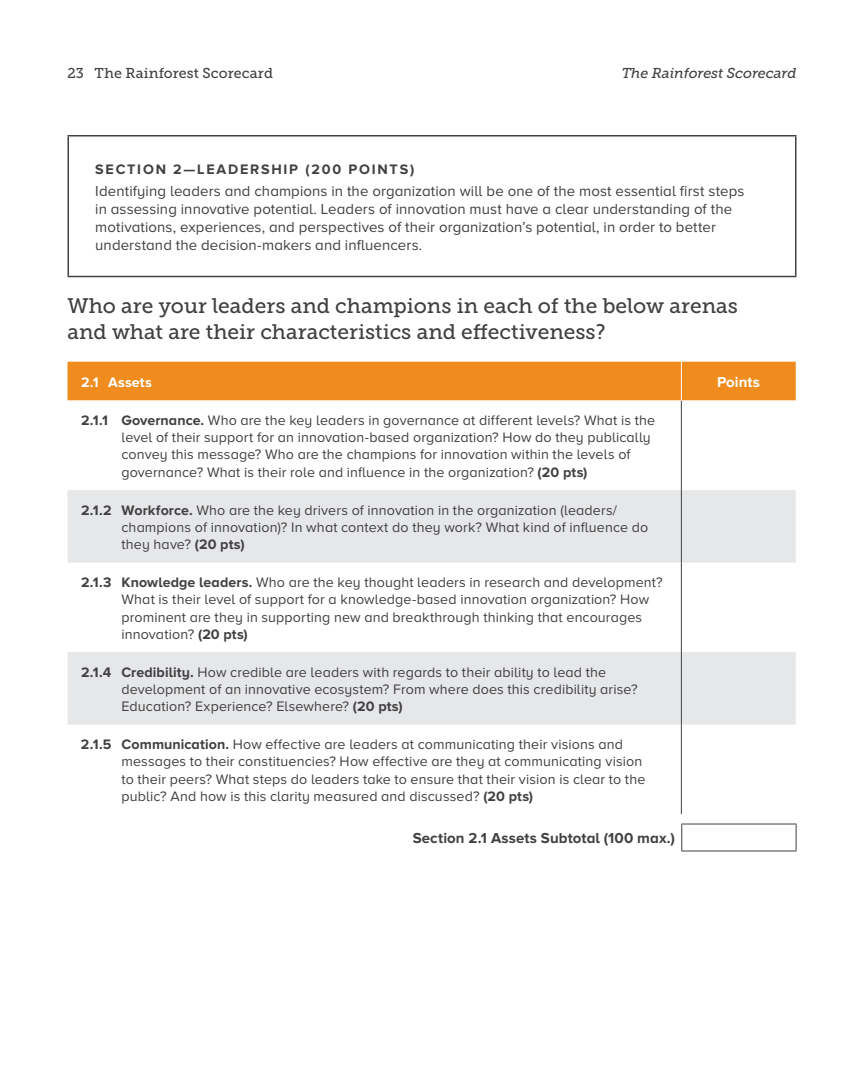
<style>
.page{position:relative;width:864px;height:1080px;background:#fff}
.page>*{position:absolute;margin:0;border:0;box-sizing:border-box;transform-origin:0 0}
.t1{font:21px/25.2px "Museo Slab 500";color:#414042}
.t2{font:15px/18px "Proxima Nova A";letter-spacing:.005em;color:#414042}
.t3{font:700 15px "Proxima Nova A";letter-spacing:.01em;color:#414042}
.t4{font:700 15px "Proxima Nova A";letter-spacing:.005em;color:#fff}
.t5{font:14.25px/17.1px "Proxima Nova A";letter-spacing:.01em;color:#414042}
.t6{font:700 14.25px "Proxima Nova A";letter-spacing:.125em;color:#414042}
.t7{font:14.25px "Museo Slab 500";letter-spacing:.01em;color:#414042}
.t8{font:italic 14.25px "Museo Slab 500";color:#414042}
.t9{font:700 14.25px "Proxima Nova A";letter-spacing:.01em;color:#fff}
.s1{font-weight:700}
</style>
<div class="page">
<hr style="left:68px;top:135px;width:728px;height:1px;background:#414042">
<hr style="left:68px;top:136px;width:1px;height:140px;background:#414042">
<hr style="left:795px;top:136px;width:1px;height:140px;background:#414042">
<hr style="left:68px;top:276px;width:728px;height:1px;background:#414042">
<div style="left:68px;top:362px;width:728px;height:39px;background:#f08b1d"></div>
<svg style="left:68px;top:490px;width:728px;height:235px;fill:#e6e7e8"></svg>
<hr style="left:681px;top:401px;width:1px;height:89px;background:#414042">
<hr style="left:681px;top:490px;width:1px;height:73px;background:#414042">
<hr style="left:681px;top:563px;width:1px;height:89px;background:#414042">
<hr style="left:681px;top:652px;width:1px;height:73px;background:#414042">
<hr style="left:681px;top:725px;width:1px;height:89px;background:#414042">
<hr style="left:681px;top:362px;width:1px;height:39px;background:#fff">
<hr style="left:681px;top:824px;width:115px;height:1px;background:#414042">
<svg style="left:681px;top:824px;width:1px;height:27px"></svg>
<svg style="left:796px;top:824px;width:1px;height:27px"></svg>
<hr style="left:681px;top:851px;width:115px;height:1px;background:#414042">
<p class="t7" style="left:68px;top:65px;width:207px">23 The Rainforest Scorecard</p>
<p class="t8" style="left:622px;top:65px;width:176px">The Rainforest Scorecard</p>
<p class="t6" style="left:95px;top:161px;width:321px">SECTION 2—LEADERSHIP (200 POINTS)</p>
<p class="t2" style="left:95px;top:181px;width:651px">Identifying leaders and champions in the organization will be one of the most essential first steps in assessing innovative potential. Leaders of innovation must have a clear understanding of the motivations, experiences, and perspectives of their organization’s potential, in order to better understand the decision-makers and influencers.</p>
<h1 class="t1" style="left:68px;top:294px;width:672px">Who are your leaders and champions in each of the below arenas and what are their characteristics and effectiveness?</h1>
<p class="t9" style="left:81px;top:374px;width:72px">2.1 Assets</p>
<p class="t4" style="left:717px;top:373px;width:45px">Points</p>
<p class="t5" style="left:121px;top:412px;width:535px;text-indent:-40px"><span class="s1">2.1.1 Governance.</span> Who are the key leaders in governance at different levels? What is the level of their support for an innovation-based organization? How do they publically convey this message? Who are the champions for innovation within the levels of governance? What is their role and influence in the organization? <span class="s1">(20 pts)</span></p>
<p class="t5" style="left:121px;top:501px;width:528px;text-indent:-40px"><span class="s1">2.1.2 Workforce.</span> Who are the key drivers of innovation in the organization (leaders/ champions of innovation)? In what context do they work? What kind of influence do they have? <span class="s1">(20 pts)</span></p>
<p class="t5" style="left:121px;top:574px;width:543px;text-indent:-40px"><span class="s1">2.1.3 Knowledge leaders.</span> Who are the key thought leaders in research and development?<br>What is their level of support for a knowledge-based innovation organization? How prominent are they in supporting new and breakthrough thinking that encourages innovation? <span class="s1">(20 pts)</span></p>
<p class="t5" style="left:121px;top:663px;width:518px;text-indent:-40px"><span class="s1">2.1.4 Credibility.</span> How credible are leaders with regards to their ability to lead the development of an innovative ecosystem? From where does this credibility arise?<br>Education? Experience? Elsewhere? <span class="s1">(20 pts)</span></p>
<p class="t5" style="left:121px;top:736px;width:525px;text-indent:-40px"><span class="s1">2.1.5 Communication.</span> How effective are leaders at communicating their visions and messages to their constituencies? How effective are they at communicating vision to their peers? What steps do leaders take to ensure that their vision is clear to the public? And how is this clarity measured and discussed? <span class="s1">(20 pts)</span></p>
<p class="t3" style="left:413px;top:830px;width:264px">Section 2.1 Assets Subtotal (100 max.)</p>
</div>
